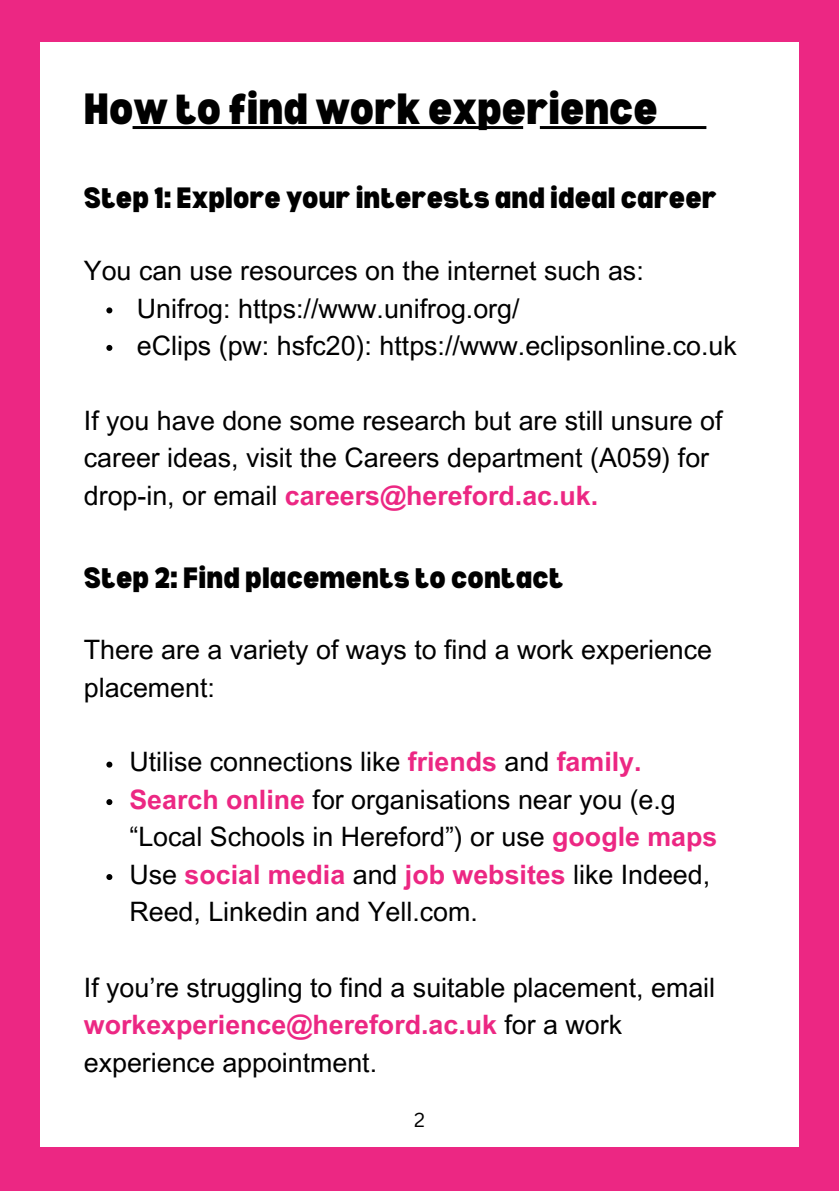
<style>
.page{position:relative;width:839px;height:1191px;background:#fff}
.page>*{position:absolute;margin:0;border:0;box-sizing:border-box;transform-origin:0 0}
.t1{font:900 semi-condensed 42.8px "Bernoru";color:#000}
.t2{font:900 semi-condensed 28.8px "Bernoru";letter-spacing:.005em;color:#000}
.t3{font:26.8px/37.4px "Arial MT Pro";color:#000}
.t4{font:19.8px "Canva Sans";color:#000}
.s1{font-weight:700;color:#ec2783}
</style>
<div class="page">
<div style="left:0;top:0;width:838px;height:1190px;background:#ec2783"></div>
<div style="left:40px;top:42px;width:758px;height:1105px;background:#fff"></div>
<hr style="left:132px;top:126px;width:574px;height:3px;background:#000">
<svg style="left:106px;top:307px;width:6px;height:6px"></svg>
<svg style="left:106px;top:345px;width:6px;height:6px"></svg>
<svg style="left:106px;top:762px;width:6px;height:6px"></svg>
<svg style="left:106px;top:799px;width:6px;height:6px"></svg>
<svg style="left:106px;top:874px;width:6px;height:6px"></svg>
<h1 class="t1" style="left:84px;top:84px;width:575px">How to find work experience</h1>
<p class="t2" style="left:84px;top:182px;width:634px">Step 1: Explore your interests and ideal career</p>
<p class="t3" style="left:137px;top:255px;width:601px;text-indent:-53px">You can use resources on the internet such as:<br>Unifrog: https://www.unifrog.org/<br>eClips (pw: hsfc20): https://www.eclipsonline.co.uk</p>
<p class="t3" style="left:84px;top:405px;width:640px">If you have done some research but are still unsure of career ideas, visit the Careers department (A059) for drop-in, or email <span class="s1">careers@hereford.ac.uk.</span></p>
<p class="t2" style="left:84px;top:561px;width:481px">Step 2: Find placements to contact</p>
<p class="t3" style="left:84px;top:635px;width:629px">There are a variety of ways to find a work experience placement:</p>
<p class="t3" style="left:129px;top:746px;width:589px">Utilise connections like <span class="s1">friends</span> and <span class="s1">family.<br>Search online</span> for organisations near you (e.g “Local Schools in Hereford”) or use <span class="s1">google maps </span>Use <span class="s1">social media</span> and <span class="s1">job websites</span> like Indeed, Reed, Linkedin and Yell.com.</p>
<p class="t3" style="left:84px;top:972px;width:632px">If you’re struggling to find a suitable placement, email <span class="s1">workexperience@hereford.ac.uk</span> for a work experience appointment.</p>
<p class="t4" style="left:414px;top:1106px;width:12px">2</p>
</div>
